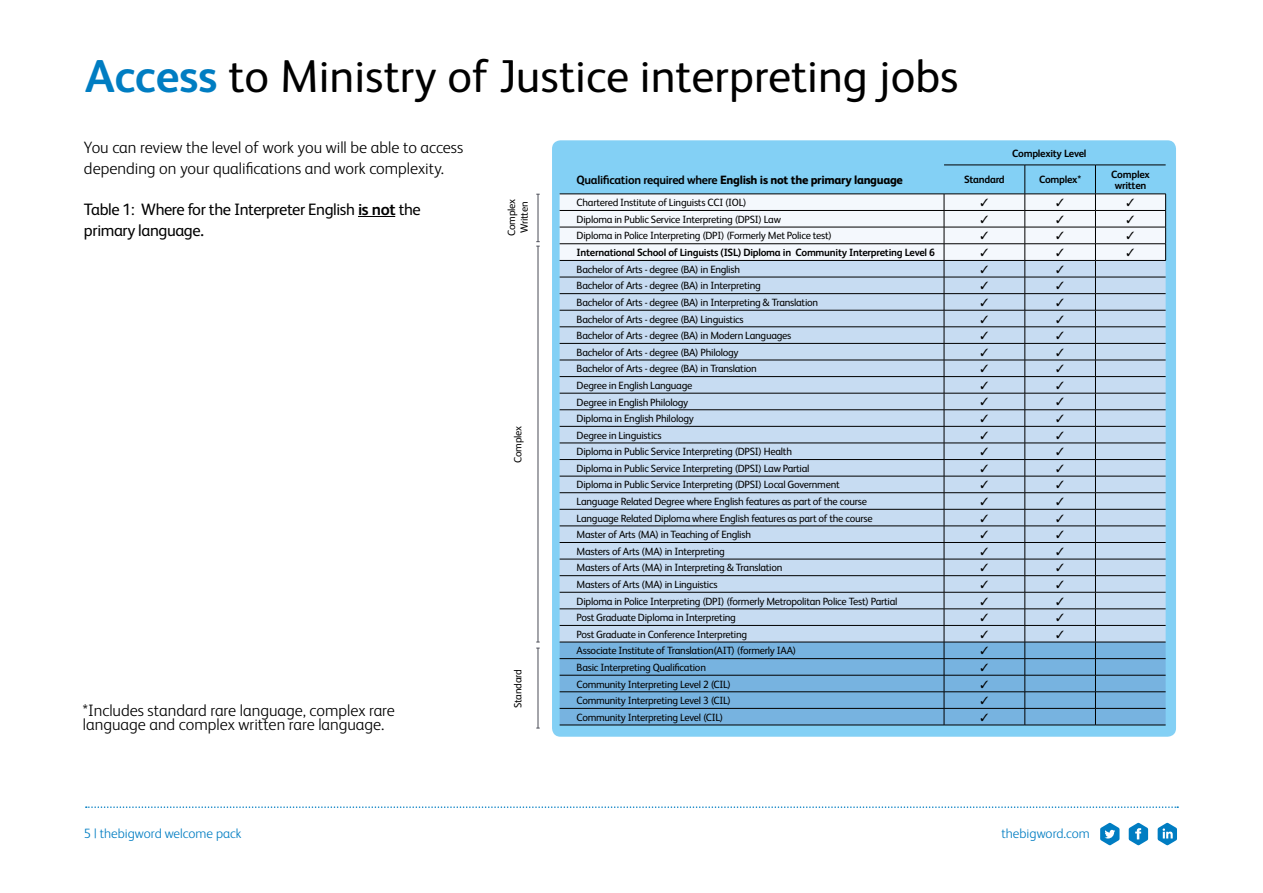
<style>
.page{position:relative;width:1263px;height:893px;background:#fff}
.page>*{position:absolute;margin:0;border:0;box-sizing:border-box;transform-origin:0 0}
.t1{font:46.2px "FS Albert Pro";color:#000}
.t2{font:300 16.5px/21px "FS Albert Pro";color:#000}
.t3{font:16.5px/21px "FS Albert Pro";letter-spacing:-.025em;color:#000}
.t4{font:300 13.5px "FS Albert Pro";color:#007dc2}
.t5{font:800 12px "FS Albert Pro";letter-spacing:-.025em;color:#000}
.t6{font:10.5px/12.6px "FS Albert Pro";letter-spacing:-.025em;color:#000}
.t7{font:700 10.5px/10.5px "FS Albert Pro";letter-spacing:-.025em;color:#000;text-align:center}
.s1{font-weight:700;color:#007dc2}
.s2{font-weight:700}
.s3{font-weight:300;font-size:21px}
</style>
<div class="page">
<svg style="left:86px;top:806px;width:1092px;height:2px"></svg>
<svg style="left:1100px;top:822px;width:19px;height:24px"></svg>
<svg style="left:1129px;top:822px;width:19px;height:24px"></svg>
<svg style="left:1157px;top:822px;width:20px;height:24px"></svg>
<hr style="left:358px;top:216px;width:37px;height:1px;background:#000">
<div style="left:552px;top:140px;width:624px;height:597px;background:#83d0f5;border-radius:9px"></div>
<hr style="left:560px;top:725px;width:384px;height:1px;background:#000">
<hr style="left:944px;top:725px;width:81px;height:1px;background:#000">
<hr style="left:1025px;top:725px;width:70px;height:1px;background:#000">
<hr style="left:1095px;top:725px;width:71px;height:1px;background:#000">
<hr style="left:538px;top:194px;width:1px;height:48px;background:#4a4c56">
<hr style="left:538px;top:246px;width:1px;height:396px;background:#4a4c56">
<svg style="left:536px;top:241px;width:4px;height:6px"></svg>
<hr style="left:538px;top:648px;width:1px;height:80px;background:#4a4c56">
<svg style="left:536px;top:642px;width:4px;height:7px"></svg>
<svg style="left:560px;top:165px;width:606px;height:560px;background:#b0cae1"></svg>
<h1 class="t1" style="left:85px;top:43px;width:875px"><span class="s1">Access</span> to Ministry of Justice interpreting jobs</h1>
<h2 class="t2" style="left:84px;top:136px;width:381px">You can review the level of work you will be able to access depending on your qualifications and work complexity.</h2>
<h2 class="t3" style="left:84px;top:197px;width:338px">Table 1: Where for the Interpreter English <span class="s2">is not</span> the primary language<span class="s3">.</span></h2>
<p class="t6" style="left:504px;top:236px;width:38px;rotate:-90deg">Complex<br>Written</p>
<p class="t6" style="left:511px;top:463px;width:38px;rotate:-90deg">Complex</p>
<h2 class="t2" style="left:83px;top:703px;width:313px;line-height:13.5px">*Includes standard rare language, complex rare language and complex written rare language.</h2>
<p class="t4" style="left:84px;top:824px;width:159px">5 | thebigword welcome pack</p>
<p class="t6" style="left:511px;top:708px;width:40px;rotate:-90deg">Standard</p>
<p class="t7" style="left:1012px;top:148px;width:76px">Complexity Level</p>
<p class="t5" style="left:577px;top:170px;width:328px"><span class="s2">Qualification required where</span> English is not the primary language</p>
<p class="t7" style="left:964px;top:174px;width:42px">Standard</p>
<p class="t7" style="left:1039px;top:174px;width:44px">Complex*</p>
<p class="t7" style="left:1111px;top:169px;width:40px">Complex written</p>
<p class="t6" style="left:577px;top:196px;width:172px">Chartered Institute of Linguists CCI (IOL)</p>
<p class="t6" style="left:577px;top:212px;width:206px">Diploma in Public Service Interpreting (DPSI) Law</p>
<p class="t6" style="left:577px;top:229px;width:257px">Diploma in Police Interpreting (DPI) (Formerly Met Police test)</p>
<p class="t7" style="left:577px;top:247px;width:360px">International School of Linguists (ISL) Diploma in Community Interpreting Level 6</p>
<p class="t6" style="left:577px;top:262px;width:165px">Bachelor of Arts - degree (BA) in English</p>
<p class="t6" style="left:577px;top:279px;width:186px">Bachelor of Arts - degree (BA) in Interpreting</p>
<p class="t6" style="left:577px;top:295px;width:243px">Bachelor of Arts - degree (BA) in Interpreting &amp; Translation</p>
<p class="t6" style="left:577px;top:312px;width:169px">Bachelor of Arts - degree (BA) Linguistics</p>
<p class="t6" style="left:577px;top:328px;width:216px">Bachelor of Arts - degree (BA) in Modern Languages</p>
<p class="t6" style="left:577px;top:345px;width:163px">Bachelor of Arts - degree (BA) Philology</p>
<p class="t6" style="left:577px;top:362px;width:182px">Bachelor of Arts - degree (BA) in Translation</p>
<p class="t6" style="left:577px;top:378px;width:117px">Degree in English Language</p>
<p class="t6" style="left:577px;top:395px;width:113px">Degree in English Philology</p>
<p class="t6" style="left:577px;top:411px;width:119px">Diploma in English Philology</p>
<p class="t6" style="left:577px;top:428px;width:87px">Degree in Linguistics</p>
<p class="t6" style="left:577px;top:445px;width:217px">Diploma in Public Service Interpreting (DPSI) Health</p>
<p class="t6" style="left:577px;top:461px;width:234px">Diploma in Public Service Interpreting (DPSI) Law Partial</p>
<p class="t6" style="left:577px;top:478px;width:265px">Diploma in Public Service Interpreting (DPSI) Local Government</p>
<p class="t6" style="left:577px;top:494px;width:292px">Language Related Degree where English features as part of the course</p>
<p class="t6" style="left:577px;top:511px;width:297px">Language Related Diploma where English features as part of the course</p>
<p class="t6" style="left:577px;top:528px;width:176px">Master of Arts (MA) in Teaching of English</p>
<p class="t6" style="left:577px;top:544px;width:150px">Masters of Arts (MA) in Interpreting</p>
<p class="t6" style="left:577px;top:561px;width:207px">Masters of Arts (MA) in Interpreting &amp; Translation</p>
<p class="t6" style="left:577px;top:577px;width:143px">Masters of Arts (MA) in Linguistics</p>
<p class="t6" style="left:577px;top:594px;width:322px">Diploma in Police Interpreting (DPI) (formerly Metropolitan Police Test) Partial</p>
<p class="t6" style="left:577px;top:610px;width:161px">Post Graduate Diploma in Interpreting</p>
<p class="t6" style="left:577px;top:627px;width:172px">Post Graduate in Conference Interpreting</p>
<p class="t6" style="left:577px;top:644px;width:221px">Associate Institute of Translation(AIT) (formerly IAA)</p>
<p class="t6" style="left:577px;top:660px;width:131px">Basic Interpreting Qualification</p>
<p class="t6" style="left:577px;top:677px;width:156px">Community Interpreting Level 2 (CIL)</p>
<p class="t6" style="left:577px;top:693px;width:156px">Community Interpreting Level 3 (CIL)</p>
<p class="t6" style="left:577px;top:710px;width:148px">Community Interpreting Level (CIL)</p>
<p class="t4" style="left:1001px;top:824px;width:90px">thebigword.com</p>
</div>
